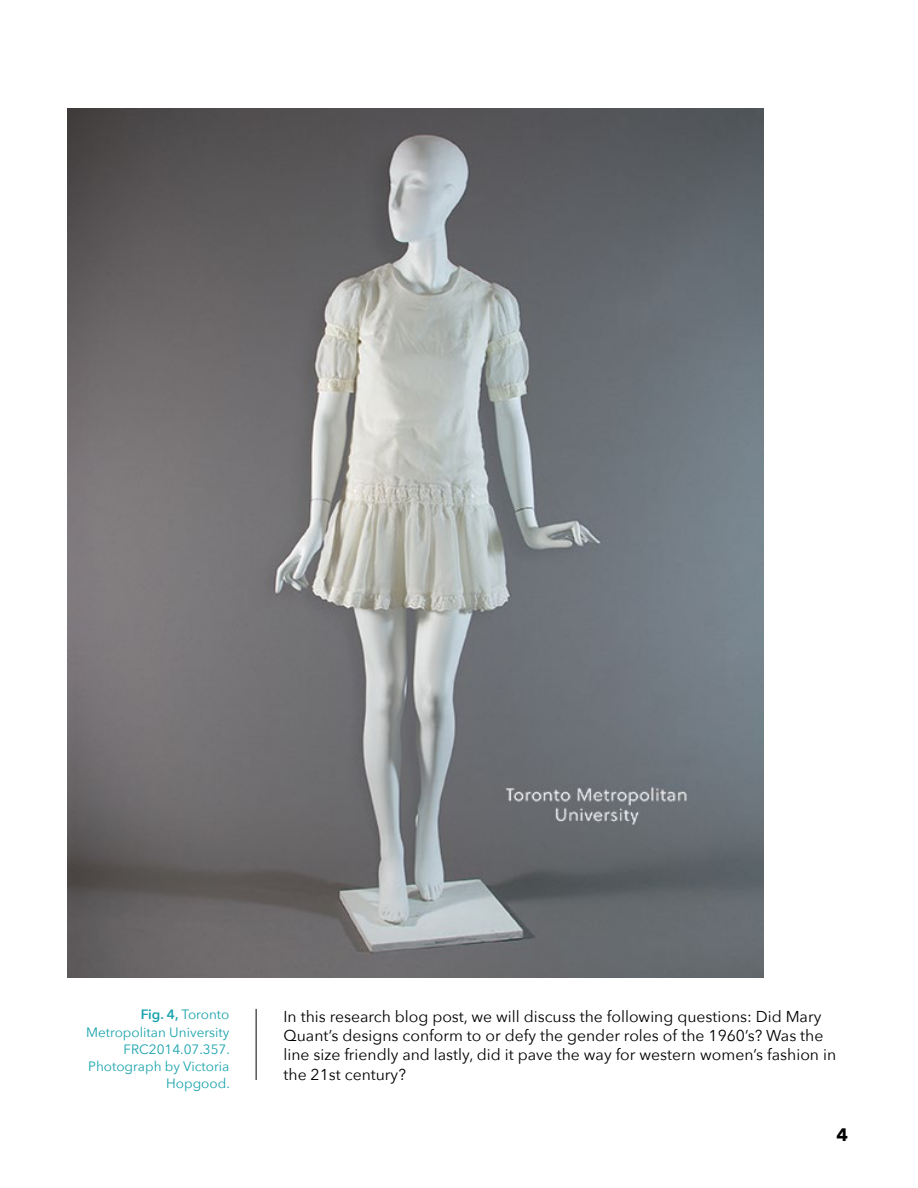
<style>
.page{position:relative;width:918px;height:1188px;background:#fff}
.page>*{position:absolute;margin:0;border:0;box-sizing:border-box;transform-origin:0 0}
.t1{font:700 18px "Avenir Next";color:#000}
.t2{font:15.75px/19.5px "Avenir Next";color:#000}
.t3{font:13.5px/17.2px "Avenir Next";color:#19a3ac;text-align:right}
.s1{font-weight:600}
</style>
<div class="page">
<hr style="left:256px;top:1009px;width:1px;height:71px;background:#000">
<img style="left:68px;top:108px;width:695px;height:869px">
<p class="t3" style="left:86px;top:1005px;width:145px"><span class="s1">Fig. 4,</span> Toronto<br>Metropolitan University<br>FRC2014.07.357.<br>Photograph by Victoria<br>Hopgood.</p>
<p class="t2" style="left:284px;top:1006px;width:554px">In this research blog post, we will discuss the following questions: Did Mary Quant’s designs conform to or defy the gender roles of the 1960’s? Was the line size friendly and lastly, did it pave the way for western women’s fashion in the 21st century?</p>
<p class="t1" style="left:836px;top:1119px;width:13px">4</p>
</div>
